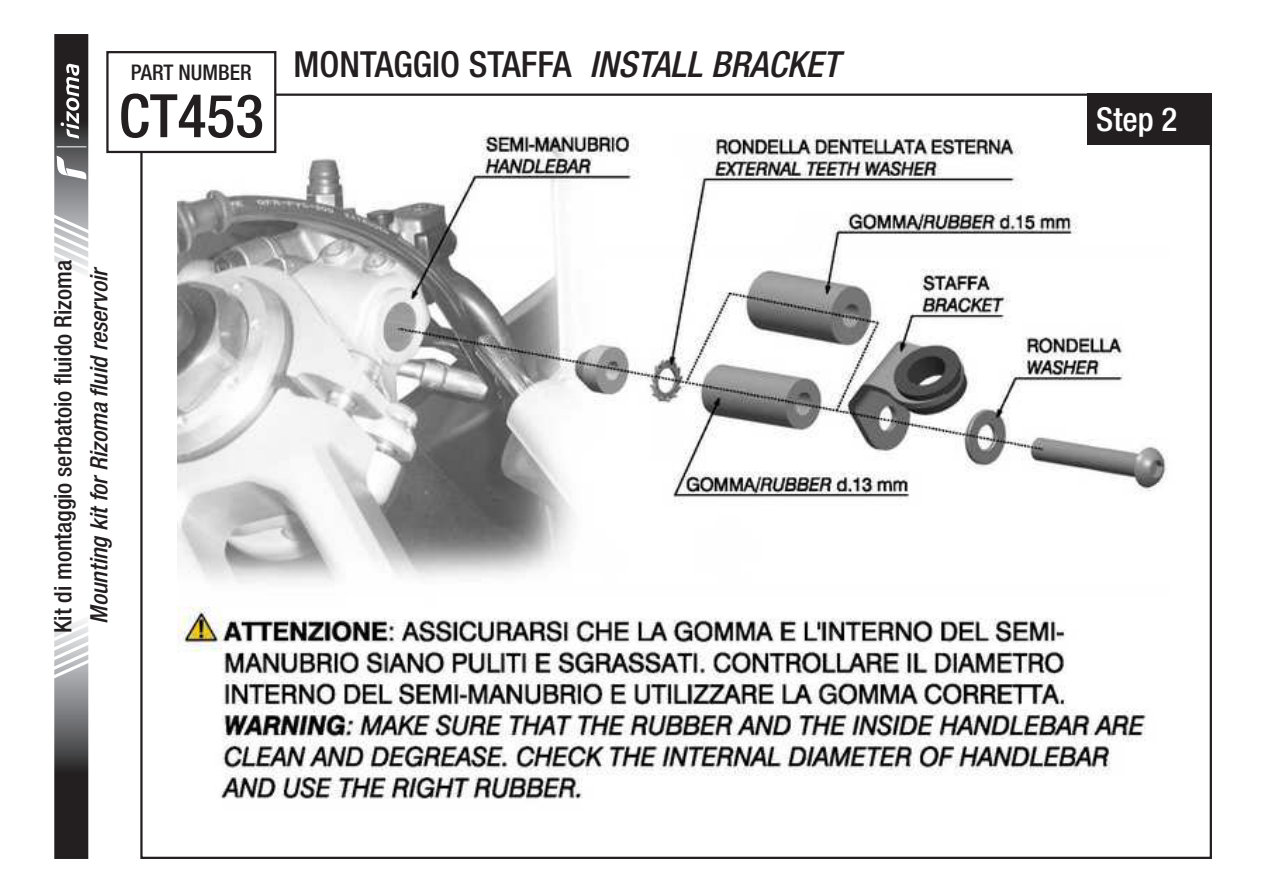
<style>
.page{position:relative;width:1263px;height:893px;background:#fff}
.page>*{position:absolute;margin:0;border:0;box-sizing:border-box;transform-origin:0 0}
.t1{font:500 condensed 60px "Helvetica Neue LT Std";color:#231f20}
.t2{font:500 condensed 36px "Helvetica Neue LT Std";color:#231f20}
.t3{font:500 condensed 33px "Helvetica Neue LT Std";color:#fff}
.t4{font:500 condensed 24px "Helvetica Neue LT Std";color:#231f20}
.t5{font:italic 500 condensed 24px "Helvetica Neue LT Std";color:#231f20}
.t6{font:500 condensed 21.6px "Helvetica Neue LT Std";color:#231f20}
.s1{font-style:italic}
</style>
<div class="page">
<img style="left:178px;top:111px;width:990px;height:688px">
<div style="left:1088px;top:94px;width:124px;height:51px;background:#231f20"></div>
<svg style="left:54px;top:620px;width:35px;height:239px;background:#706f70"></svg>
<svg style="left:54px;top:34px;width:35px;height:240px"></svg>
<div style="left:107px;top:52px;width:168px;height:100px;background:#fff"></div>
<div style="left:106px;top:51px;width:170px;height:102px;border:2px solid #231f20"></div>
<p class="t6" style="left:131px;top:59px;width:122px">PART NUMBER</p>
<h1 class="t1" style="left:119px;top:80px;width:147px">CT453</h1>
<h2 class="t2" style="left:293px;top:42px;width:548px">MONTAGGIO STAFFA <span class="s1">INSTALL BRACKET</span></h2>
<p class="t4" style="left:49px;top:633px;width:375px;rotate:-90deg">Kit di montaggio serbatoio fluido Rizoma</p>
<p class="t5" style="left:85px;top:624px;width:359px;rotate:-90deg">Mounting kit for Rizoma fluid reservoir</p>
<h3 class="t3" style="left:1096px;top:99px;width:83px">Step 2</h3>
</div>
